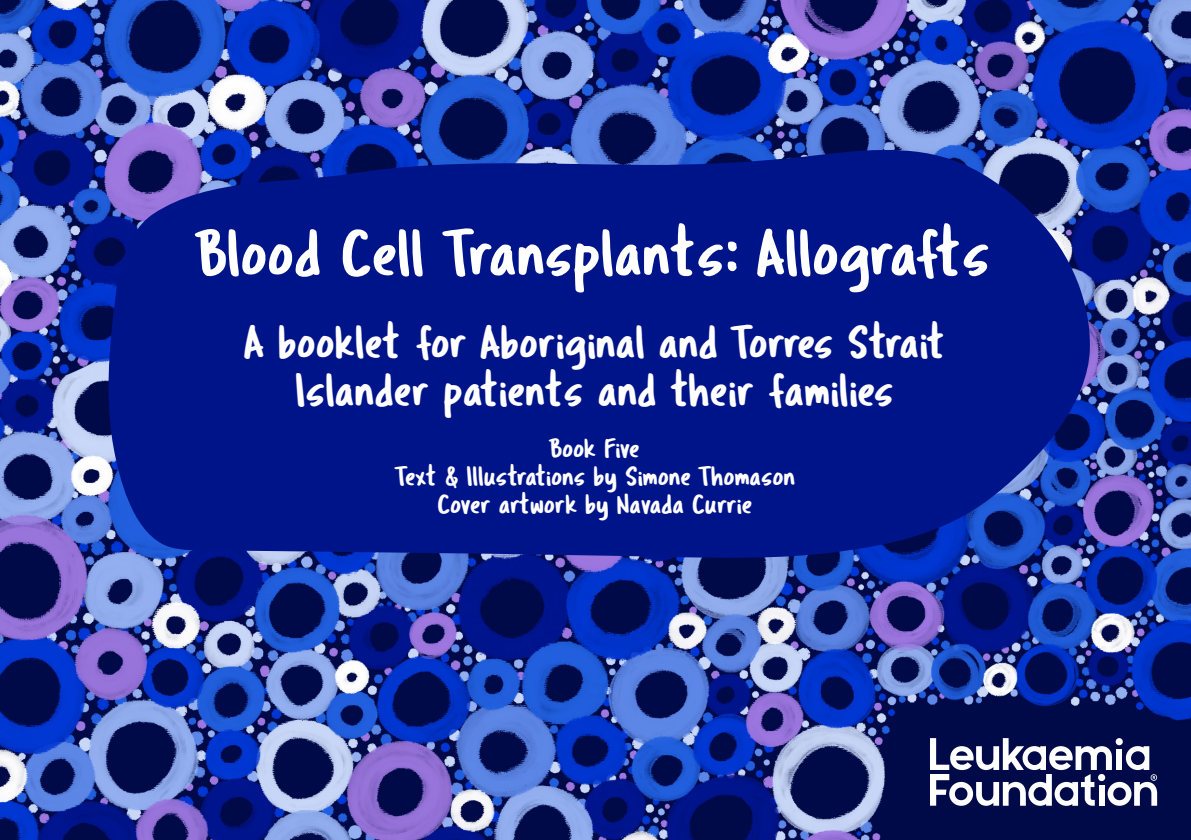
<style>
.page{position:relative;width:1191px;height:840px;background:#fff}
.page>*{position:absolute;margin:0;border:0;box-sizing:border-box;transform-origin:0 0}
.Cover_heading{font:68px "Tragic Marker";color:#fff}
.Sub_heading{font:48px/48px "Tragic Marker";color:#fff;text-align:center}
.Body_copy__Regular{font:28px/28px "Tragic Marker";color:#fff;text-align:center}
</style>
<div class="page">
<img style="left:0;top:0;width:1191px;height:839px">
<svg style="left:930px;top:737px;width:227px;height:68px"></svg>
<svg style="left:106px;top:142px;width:985px;height:416px;background:#071b8e"></svg>
<p class="Cover_heading" style="left:199px;top:211px;width:794px">Blood Cell Transplants: Allografts</p>
<p class="Sub_heading" style="left:244px;top:317px;width:703px">A booklet for Aboriginal and Torres Strait<br>Islander patients and their families</p>
<p class="Body_copy__Regular" style="left:551px;top:433px;width:91px">Book Five</p>
<p class="Body_copy__Regular" style="left:395px;top:461px;width:402px">Text &amp; Illustrations by Simone Thomason<br>Cover artwork by Navada Currie</p>
</div>
